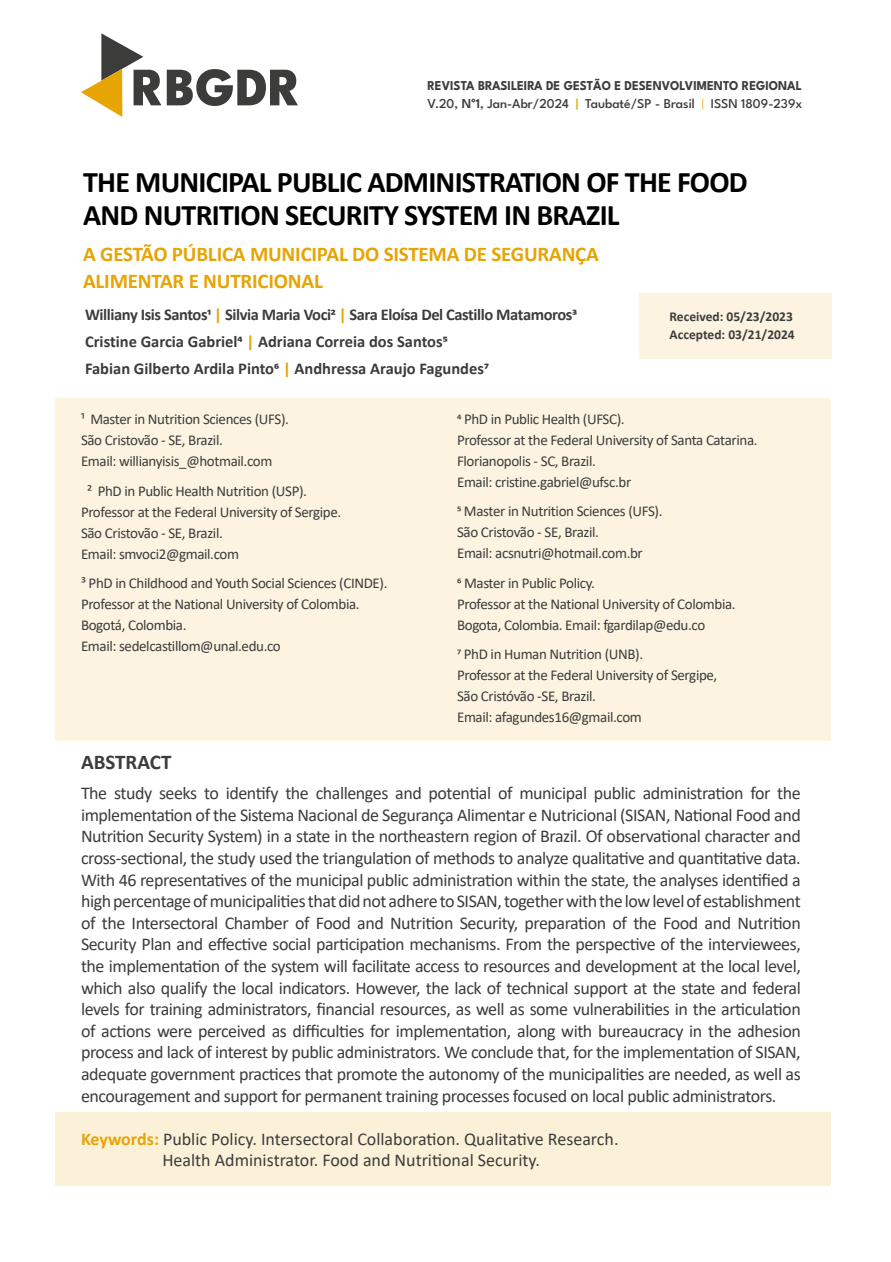
<style>
.page{position:relative;width:891px;height:1262px;background:#fff}
.page>*{position:absolute;margin:0;border:0;box-sizing:border-box;transform-origin:0 0}
.t1{font:800 54px "League Spartan";color:#3c3c3b}
.t2{font:700 30px/33px "Calibri";letter-spacing:-.025em;color:#000}
.t3{font:700 21px/27px "Calibri";letter-spacing:-.01em;color:#e6a405}
.t4{font:700 21px "Calibri";color:#3c3c3b}
.t5{font:18px/21.6px "Calibri";color:#3c3c3b;text-align:justify}
.t6{font:700 16.5px/27px "Calibri";color:#3c3c3b}
.t7{font:15px/21px "Calibri";letter-spacing:-.025em;color:#3c3c3b}
.t8{font:500 13.5px "League Spartan";color:#3c3c3b}
.t9{font:700 13.5px "League Spartan";color:#3c3c3b;scale:.94 1}
.t10{font:700 13.5px/18px "Calibri";color:#3d3d3c}
.s1{font-weight:600}
.s2{font-family:"Calibri";font-weight:700}
.s3{color:#e6a405}
.s4{font-weight:300;color:#e6a405}
.s5{font-weight:700;color:#e6a405}
</style>
<div class="page">
<div style="left:55px;top:398px;width:776px;height:342px;background:#fcf4e1"></div>
<div style="left:55px;top:1112px;width:776px;height:74px;background:#fbf1d9"></div>
<div style="left:639px;top:293px;width:192px;height:66px;background:#fcf4e1"></div>
<svg style="left:81px;top:33px;width:62px;height:84px"></svg>
<h1 class="t1" style="left:132px;top:48px;width:171px">RBGDR</h1>
<p class="t9" style="left:428px;top:76px;width:400px">REVISTA BRASILEIRA DE GESTÃO E DESENVOLVIMENTO REGIONAL</p>
<p class="t8" style="left:428px;top:94px;width:376px">V.20, <span class="s1">N</span><span class="s2">°</span><span class="s1">1</span>, Jan-Abr/2024 <span class="s3">|</span> Taubaté/SP - Brasil <span class="s4">|</span> ISSN 1809-239x</p>
<h2 class="t2" style="left:83px;top:165px;width:666px">THE MUNICIPAL PUBLIC ADMINISTRATION OF THE FOOD<br>AND NUTRITION SECURITY SYSTEM IN BRAZIL</h2>
<p class="t3" style="left:83px;top:240px;width:517px">A GESTÃO PÚBLICA MUNICIPAL DO SISTEMA DE SEGURANÇA<br>ALIMENTAR E NUTRICIONAL</p>
<p class="t6" style="left:85px;top:301px;width:494px">Williany Isis Santos1 <span class="s3">|</span> Silvia Maria Voci2 <span class="s3">|</span> Sara Eloísa Del Castillo Matamoros3<br>Cristine Garcia Gabriel4 <span class="s3">|</span> Adriana Correia dos Santos5<br>Fabian Gilberto Ardila Pinto6 <span class="s3">|</span> Andhressa Araujo Fagundes7</p>
<p class="t10" style="left:670px;top:307px;width:127px">Received: 05/23/2023<br>Accepted: 03/21/2024</p>
<p class="t7" style="left:81px;top:408px;width:209px">¹ Master in Nutrition Sciences (UFS).<br>São Cristovão - SE, Brazil.<br>Email: willianyisis_@hotmail.com</p>
<p class="t7" style="left:81px;top:480px;width:262px;text-indent:6px">² PhD in Public Health Nutrition (USP).<br>Professor at the Federal University of Sergipe.<br>São Cristovão - SE, Brazil.<br>Email: smvoci2@gmail.com</p>
<p class="t7" style="left:81px;top:572px;width:308px">³ PhD in Childhood and Youth Social Sciences (CINDE).<br>Professor at the National University of Colombia.<br>Bogotá, Colombia.<br>Email: sedelcastillom@unal.edu.co</p>
<p class="t7" style="left:457px;top:408px;width:302px">4 PhD in Public Health (UFSC).<br>Professor at the Federal University of Santa Catarina.<br>Florianopolis - SC, Brazil.<br>Email: cristine.gabriel@ufsc.br</p>
<p class="t7" style="left:457px;top:500px;width:207px">5 Master in Nutrition Sciences (UFS).<br>São Cristovão - SE, Brazil.<br>Email: acsnutri@hotmail.com.br</p>
<p class="t7" style="left:457px;top:572px;width:280px">6 Master in Public Policy.<br>Professor at the National University of Colombia.<br>Bogota, Colombia. Email: fgardilap@edu.co</p>
<p class="t7" style="left:457px;top:643px;width:262px">7 PhD in Human Nutrition (UNB).<br>Professor at the Federal University of Sergipe, São Cristóvão -SE, Brazil.<br>Email: afagundes16@gmail.com</p>
<p class="t4" style="left:81px;top:747px;width:92px">ABSTRACT</p>
<p class="t5" style="left:81px;top:782px;width:721px">The study seeks to identify the challenges and potential of municipal public administration for the implementation of the Sistema Nacional de Segurança Alimentar e Nutricional (SISAN, National Food and Nutrition Security System) in a state in the northeastern region of Brazil. Of observational character and cross-sectional, the study used the triangulation of methods to analyze qualitative and quantitative data.<br>With 46 representatives of the municipal public administration within the state, the analyses identified a high percentage of municipalities that did not adhere to SISAN, together with the low level of establishment of the Intersectoral Chamber of Food and Nutrition Security, preparation of the Food and Nutrition Security Plan and effective social participation mechanisms. From the perspective of the interviewees, the implementation of the system will facilitate access to resources and development at the local level, which also qualify the local indicators. However, the lack of technical support at the state and federal levels for training administrators, financial resources, as well as some vulnerabilities in the articulation of actions were perceived as difficulties for implementation, along with bureaucracy in the adhesion process and lack of interest by public administrators. We conclude that, for the implementation of SISAN, adequate government practices that promote the autonomy of the municipalities are needed, as well as encouragement and support for permanent training processes focused on local public administrators.</p>
<p class="t5" style="left:81px;top:1127px;width:539px;text-align:center"><span class="s5">Keywords:</span> Public Policy. Intersectoral Collaboration. Qualitative Research.<br>Health Administrator. Food and Nutritional Security.</p>
</div>
